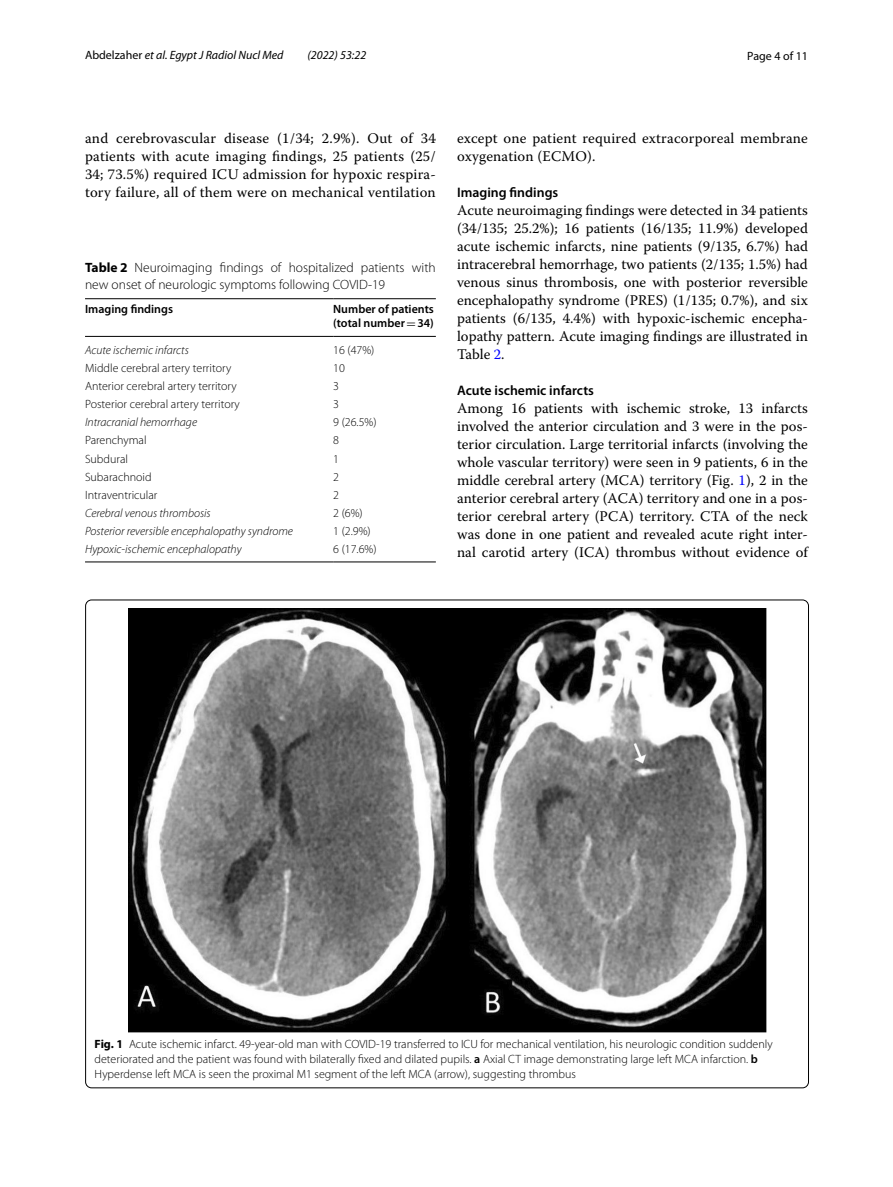
<style>
.page{position:relative;width:893px;height:1187px;background:#fff}
.page>*{position:absolute;margin:0;border:0;box-sizing:border-box;transform-origin:0 0}
.t1{font:14.7px/18px "Warnock Pro";letter-spacing:.01em;color:#000;text-align:justify}
.t2{font:600 13.8px "Myriad Pro";color:#000}
.t3{font:300 13.5px/16.5px "Myriad Pro";color:#000}
.t4{font:300 12px/15px "Myriad Pro";color:#000}
.t5{font:italic 300 12px "Myriad Pro";color:#000}
.t6{font:600 12px/13.5px "Myriad Pro";color:#000}
.t7{font:italic 12px "Myriad Pro";color:#000}
.t8{font:12px "Myriad Pro";color:#000}
.s1{font-style:normal}
.s2{color:#00f}
.s3{font-weight:700}
.s4{font-family:"MTSY";font-weight:400}
.s5{font-weight:600}
</style>
<div class="page">
<hr style="left:85px;top:298px;width:248px;height:1px;background:#000">
<hr style="left:85px;top:336px;width:248px;height:1px;background:#000">
<hr style="left:333px;top:298px;width:103px;height:1px;background:#000">
<hr style="left:333px;top:336px;width:103px;height:1px;background:#000">
<hr style="left:85px;top:561px;width:248px;height:1px;background:#000">
<hr style="left:333px;top:561px;width:103px;height:1px;background:#000">
<img style="left:128px;top:609px;width:638px;height:423px">
<p class="t7" style="left:85px;top:48px;width:200px"><span class="s1">Abdelzaher</span> et al. Egypt J Radiol Nucl Med</p>
<p class="t7" style="left:307px;top:48px;width:60px">(2022) 53:22</p>
<p class="t8" style="left:747px;top:48px;width:62px">Page 4 of 11</p>
<p class="t1" style="left:85px;top:128px;width:352px">and cerebrovascular disease (1/34; 2.9%). Out of 34 patients with acute imaging findings, 25 patients (25/ 34; 73.5%) required ICU admission for hypoxic respira&shy;tory failure, all of them were on mechanical ventilation</p>
<p class="t1" style="left:457px;top:128px;width:352px">except one patient required extracorporeal membrane oxygenation (ECMO).</p>
<p class="t2" style="left:457px;top:183px;width:103px">Imaging findings</p>
<p class="t1" style="left:457px;top:200px;width:352px">Acute neuroimaging findings were detected in 34 patients (34/135; 25.2%); 16 patients (16/135; 11.9%) developed acute ischemic infarcts, nine patients (9/135, 6.7%) had intracerebral hemorrhage, two patients (2/135; 1.5%) had venous sinus thrombosis, one with posterior reversible encephalopathy syndrome (PRES) (1/135; 0.7%), and six patients (6/135, 4.4%) with hypoxic-ischemic encepha&shy;lopathy pattern. Acute imaging findings are illustrated in Table <span class="s2">2</span>.</p>
<p class="t2" style="left:457px;top:381px;width:138px">Acute ischemic infarcts</p>
<p class="t1" style="left:457px;top:398px;width:352px">Among 16 patients with ischemic stroke, 13 infarcts involved the anterior circulation and 3 were in the pos&shy;terior circulation. Large territorial infarcts (involving the whole vascular territory) were seen in 9 patients, 6 in the middle cerebral artery (MCA) territory (Fig. <span class="s2">1</span>), 2 in the anterior cerebral artery (ACA) territory and one in a pos&shy;terior cerebral artery (PCA) territory. CTA of the neck was done in one patient and revealed acute right inter&shy;nal carotid artery (ICA) thrombus without evidence of</p>
<p class="t3" style="left:85px;top:260px;width:352px"><span class="s3">Table 2</span> Neuroimaging findings of hospitalized patients with new onset of neurologic symptoms following COVID-19</p>
<p class="t6" style="left:85px;top:302px;width:89px">Imaging findings</p>
<p class="t6" style="left:333px;top:302px;width:102px">Number of patients (total number<span class="s4">=</span>34)</p>
<p class="t5" style="left:85px;top:343px;width:105px">Acute ischemic infarcts</p>
<p class="t4" style="left:333px;top:342px;width:43px">16 (47%)</p>
<p class="t4" style="left:85px;top:360px;width:148px">Middle cerebral artery territory</p>
<p class="t4" style="left:333px;top:360px;width:13px">10</p>
<p class="t4" style="left:85px;top:378px;width:153px">Anterior cerebral artery territory</p>
<p class="t4" style="left:333px;top:378px;width:7px">3</p>
<p class="t4" style="left:85px;top:397px;width:156px">Posterior cerebral artery territory</p>
<p class="t4" style="left:333px;top:397px;width:7px">3</p>
<p class="t5" style="left:85px;top:416px;width:114px">Intracranial hemorrhage</p>
<p class="t4" style="left:333px;top:415px;width:45px">9 (26.5%)</p>
<p class="t4" style="left:85px;top:433px;width:63px">Parenchymal</p>
<p class="t4" style="left:333px;top:433px;width:7px">8</p>
<p class="t4" style="left:85px;top:451px;width:44px">Subdural</p>
<p class="t4" style="left:333px;top:451px;width:7px">1</p>
<p class="t4" style="left:85px;top:469px;width:68px">Subarachnoid</p>
<p class="t4" style="left:333px;top:469px;width:7px">2</p>
<p class="t4" style="left:85px;top:487px;width:74px">Intraventricular</p>
<p class="t4" style="left:333px;top:487px;width:7px">2</p>
<p class="t5" style="left:85px;top:506px;width:127px">Cerebral venous thrombosis</p>
<p class="t4" style="left:333px;top:505px;width:31px">2 (6%)</p>
<p class="t5" style="left:85px;top:524px;width:209px">Posterior reversible encephalopathy syndrome</p>
<p class="t4" style="left:333px;top:524px;width:39px">1 (2.9%)</p>
<p class="t5" style="left:85px;top:543px;width:158px">Hypoxic-ischemic encephalopathy</p>
<p class="t4" style="left:333px;top:542px;width:45px">6 (17.6%)</p>
<p class="t4" style="left:95px;top:1036px;width:679px"><span class="s3">Fig. 1</span> Acute ischemic infarct. 49-year-old man with COVID-19 transferred to ICU for mechanical ventilation, his neurologic condition suddenly deteriorated and the patient was found with bilaterally fixed and dilated pupils. <span class="s5">a</span> Axial CT image demonstrating large left MCA infarction. <span class="s5">b<br></span>Hyperdense left MCA is seen the proximal M1 segment of the left MCA (arrow), suggesting thrombus</p>
</div>
